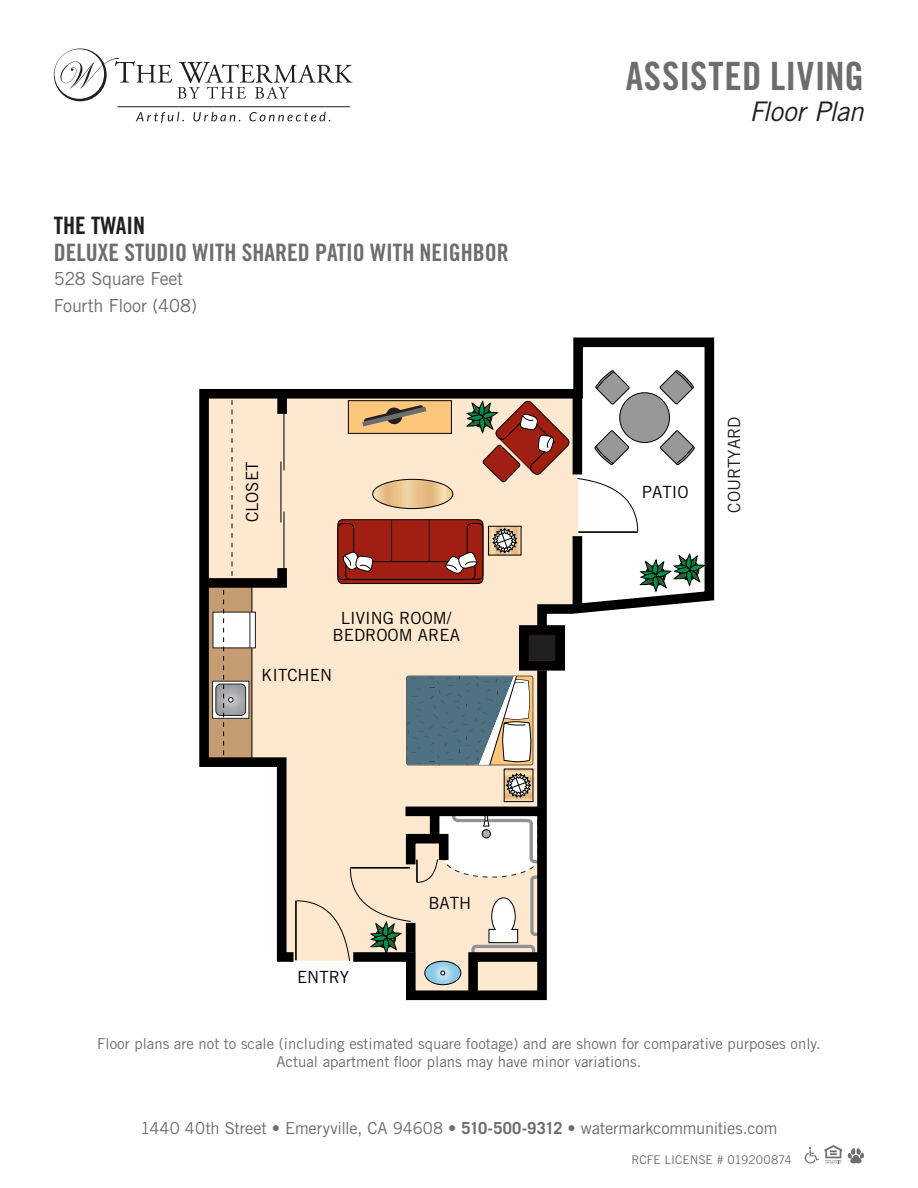
<style>
.page{position:relative;width:918px;height:1188px;background:#fff}
.page>*{position:absolute;margin:0;border:0;box-sizing:border-box;transform-origin:0 0}
.t1{font:39px "Trade Gothic Bold Cond Twenty";letter-spacing:.01em;color:#6c6d70}
.t2{font:italic 27px "Trade Gothic";letter-spacing:-.025em;color:#231f20}
.t3{font:24px "Trade Gothic Bold Cond Twenty";color:#6c6d70}
.t4{font:24px "Trade Gothic Bold Cond Twenty";color:#231f20}
.t5{font:18px/27px "Trade Gothic";letter-spacing:-.015em;color:#6c6d70}
.t6{font:16.8px/16.8px "Trade Gothic";color:#000;text-align:center}
.t7{font:16.8px "Trade Gothic";color:#231f20}
.t8{font:16.5px "Trade Gothic";letter-spacing:-.01em;color:#6c6d70}
.t9{font:15px/18px "Trade Gothic";color:#6c6d70;text-align:center}
.t10{font:12px "Trade Gothic";letter-spacing:-.005em;color:#6c6d70}
.s1{font-weight:700}
</style>
<div class="page">
<svg style="left:54px;top:49px;width:118px;height:52px"></svg>
<svg style="left:178px;top:62px;width:174px;height:37px"></svg>
<hr style="left:117px;top:106px;width:233px;height:1px;background:#231f20">
<svg style="left:136px;top:112px;width:48px;height:11px"></svg>
<svg style="left:193px;top:112px;width:47px;height:9px"></svg>
<svg style="left:249px;top:112px;width:81px;height:9px"></svg>
<svg style="left:805px;top:1147px;width:14px;height:16px"></svg>
<svg style="left:825px;top:1145px;width:39px;height:19px"></svg>
<svg style="left:199px;top:337px;width:516px;height:625px"></svg>
<svg style="left:199px;top:393px;width:93px;height:369px;background:#c6b4a0"></svg>
<div style="left:573px;top:536px;width:9px;height:73px;background:#000"></div>
<div style="left:573px;top:397px;width:9px;height:77px;background:#000"></div>
<div style="left:405px;top:807px;width:135px;height:9px;background:#000"></div>
<hr style="left:295px;top:901px;width:2px;height:59px;background:#000">
<svg style="left:576px;top:477px;width:63px;height:55px"></svg>
<hr style="left:578px;top:531px;width:60px;height:2px;background:#000">
<svg style="left:506px;top:771px;width:25px;height:29px"></svg>
<svg style="left:506px;top:773px;width:26px;height:25px"></svg>
<svg style="left:406px;top:675px;width:127px;height:91px"></svg>
<div style="left:348px;top:401px;width:103px;height:32px;background:#fdc77b"></div>
<div style="left:348px;top:400px;width:104px;height:34px;border:1px solid #000"></div>
<svg style="left:362px;top:405px;width:64px;height:21px"></svg>
<svg style="left:594px;top:369px;width:100px;height:97px"></svg>
<svg style="left:640px;top:553px;width:65px;height:39px"></svg>
<svg style="left:490px;top:528px;width:29px;height:25px"></svg>
<div style="left:488px;top:526px;width:33px;height:29px;border:1px solid #000"></div>
<svg style="left:492px;top:528px;width:25px;height:26px"></svg>
<div style="left:524px;top:630px;width:36px;height:36px;background:#231f20"></div>
<div style="left:519px;top:625px;width:46px;height:46px;border:10px solid #000"></div>
<div style="left:338px;top:520px;width:145px;height:64px;background:#a01e12;border-radius:5px"></div>
<div style="left:338px;top:519px;width:145px;height:65px;border:1px solid #000;border-radius:5px"></div>
<div style="left:338px;top:523px;width:16px;height:57px;border:1px solid #000;border-radius:5px"></div>
<div style="left:467px;top:523px;width:16px;height:57px;border:1px solid #000;border-radius:5px"></div>
<div style="left:346px;top:562px;width:129px;height:17px;background:#a01e12;border-radius:5px"></div>
<div style="left:345px;top:561px;width:130px;height:19px;border:1px solid #000;border-radius:5px"></div>
<svg style="left:445px;top:552px;width:33px;height:22px"></svg>
<svg style="left:342px;top:551px;width:31px;height:21px"></svg>
<hr style="left:429px;top:520px;width:1px;height:42px;background:#231f20">
<hr style="left:391px;top:520px;width:1px;height:42px;background:#231f20">
<svg style="left:467px;top:400px;width:103px;height:83px;background:#c08c79"></svg>
<svg style="left:373px;top:479px;width:80px;height:30px;background:#e3c396"></svg>
<div style="left:372px;top:479px;width:81px;height:30px;border:1px solid #000;border-radius:50%"></div>
<svg style="left:296px;top:811px;width:253px;height:190px"></svg>
<h3 class="t4" style="left:54px;top:211px;width:93px">THE TWAIN</h3>
<h3 class="t3" style="left:54px;top:238px;width:457px">DELUXE STUDIO WITH SHARED PATIO WITH NEIGHBOR</h3>
<p class="t5" style="left:54px;top:265px;width:145px">528 Square Feet<br>Fourth Floor (408)</p>
<p class="t6" style="left:244px;top:522px;width:62px;rotate:-90deg">CLOSET</p>
<p class="t6" style="left:333px;top:609px;width:129px">LIVING ROOM/<br>BEDROOM AREA</p>
<p class="t6" style="left:261px;top:666px;width:72px">KITCHEN</p>
<p class="t6" style="left:297px;top:969px;width:54px">ENTRY</p>
<p class="t6" style="left:428px;top:894px;width:44px">BATH</p>
<h1 class="t1" style="left:626px;top:52px;width:240px">ASSISTED LIVING</h1>
<h2 class="t2" style="left:749px;top:95px;width:116px">Floor Plan</h2>
<p class="t6" style="left:642px;top:484px;width:48px">PATIO</p>
<p class="t7" style="left:724px;top:513px;width:98px;rotate:-90deg">COURTYARD</p>
<p class="t9" style="left:97px;top:1034px;width:725px">Floor plans are not to scale (including estimated square footage) and are shown for comparative purposes only.<br>Actual apartment floor plans may have minor variations.</p>
<p class="t8" style="left:141px;top:1118px;width:638px">1440 40th Street • Emeryville, CA 94608 • <span class="s1">510-500-9312</span> • watermarkcommunities.com</p>
<p class="t10" style="left:632px;top:1152px;width:162px">RCFE LICENSE # 019200874</p>
</div>
